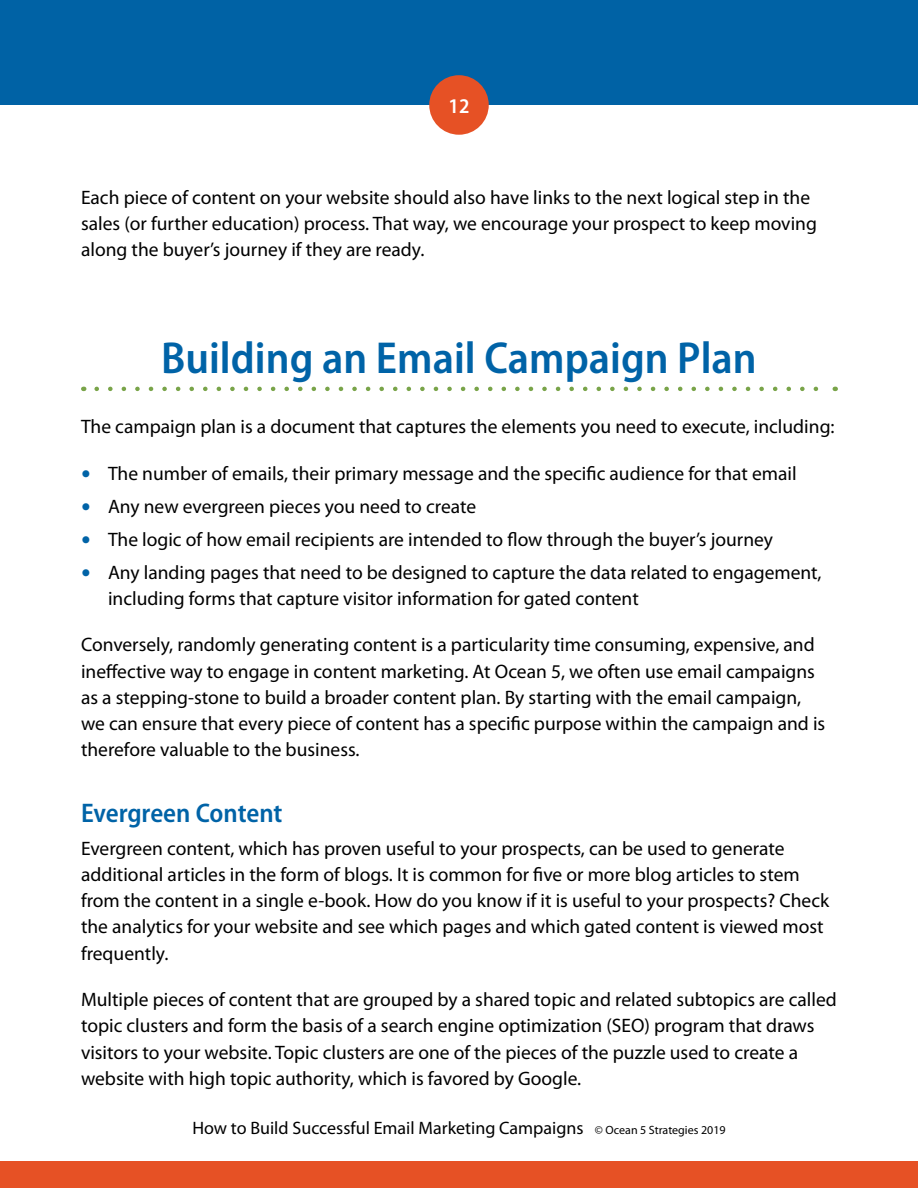
<style>
.page{position:relative;width:918px;height:1188px;background:#fff}
.page>*{position:absolute;margin:0;border:0;box-sizing:border-box;transform-origin:0 0}
.t1{font:600 semi-condensed 45px "Myriad Pro";color:#0063a7}
.t2{font:600 semi-condensed 27px "Myriad Pro";letter-spacing:-.005em;color:#0063a7}
.t3{font:600 semi-condensed 21px "Myriad Pro";color:#fff}
.t4{font:19.5px/26.2px "Myriad Pro";color:#000}
.t5{font:18px "Myriad Pro";color:#000}
.s1{font-family:"Calibri";font-weight:700;color:#0063a7}
.s2{font-size:12px}
</style>
<div class="page">
<div style="left:0;top:0;width:918px;height:105px;background:#0062a5"></div>
<div style="left:0;top:1161px;width:918px;height:27px;background:#e65125"></div>
<div style="left:429px;top:75px;width:60px;height:60px;background:#e65125;border-radius:50%"></div>
<svg style="left:97px;top:387px;width:722px;height:4px"></svg>
<p class="t3" style="left:449px;top:93px;width:22px">12</p>
<p class="t4" style="left:81px;top:184px;width:737px">Each piece of content on your website should also have links to the next logical step in the sales (or further education) process. That way, we encourage your prospect to keep moving along the buyer’s journey if they are ready.</p>
<h1 class="t1" style="left:161px;top:330px;width:597px">Building an Email Campaign Plan</h1>
<p class="t4" style="left:81px;top:413px;width:755px">The campaign plan is a document that captures the elements you need to execute, including:</p>
<p class="t4" style="left:81px;top:460px;width:717px"><span class="s1">•</span> The number of emails, their primary message and the specific audience for that email</p>
<p class="t4" style="left:81px;top:493px;width:397px"><span class="s1">•</span> Any new evergreen pieces you need to create</p>
<p class="t4" style="left:81px;top:526px;width:694px"><span class="s1">•</span> The logic of how email recipients are intended to flow through the buyer’s journey</p>
<p class="t4" style="left:108px;top:559px;width:715px;text-indent:-27px"><span class="s1">•</span> Any landing pages that need to be designed to capture the data related to engagement, including forms that capture visitor information for gated content</p>
<p class="t4" style="left:81px;top:631px;width:746px">Conversely, randomly generating content is a particularity time consuming, expensive, and ineffective way to engage in content marketing. At Ocean 5, we often use email campaigns as a stepping-stone to build a broader content plan. By starting with the email campaign, we can ensure that every piece of content has a specific purpose within the campaign and is therefore valuable to the business.</p>
<h2 class="t2" style="left:81px;top:796px;width:203px">Evergreen Content</h2>
<p class="t4" style="left:81px;top:835px;width:750px">Evergreen content, which has proven useful to your prospects, can be used to generate additional articles in the form of blogs. It is common for five or more blog articles to stem from the content in a single e-book. How do you know if it is useful to your prospects? Check the analytics for your website and see which pages and which gated content is viewed most frequently.</p>
<p class="t4" style="left:81px;top:986px;width:757px">Multiple pieces of content that are grouped by a shared topic and related subtopics are called topic clusters and form the basis of a search engine optimization (SEO) program that draws visitors to your website. Topic clusters are one of the pieces of the puzzle used to create a website with high topic authority, which is favored by Google.</p>
<p class="t5" style="left:192px;top:1117px;width:535px">How to Build Successful Email Marketing Campaigns <span class="s2">© Ocean 5 Strategies 2019</span></p>
</div>
